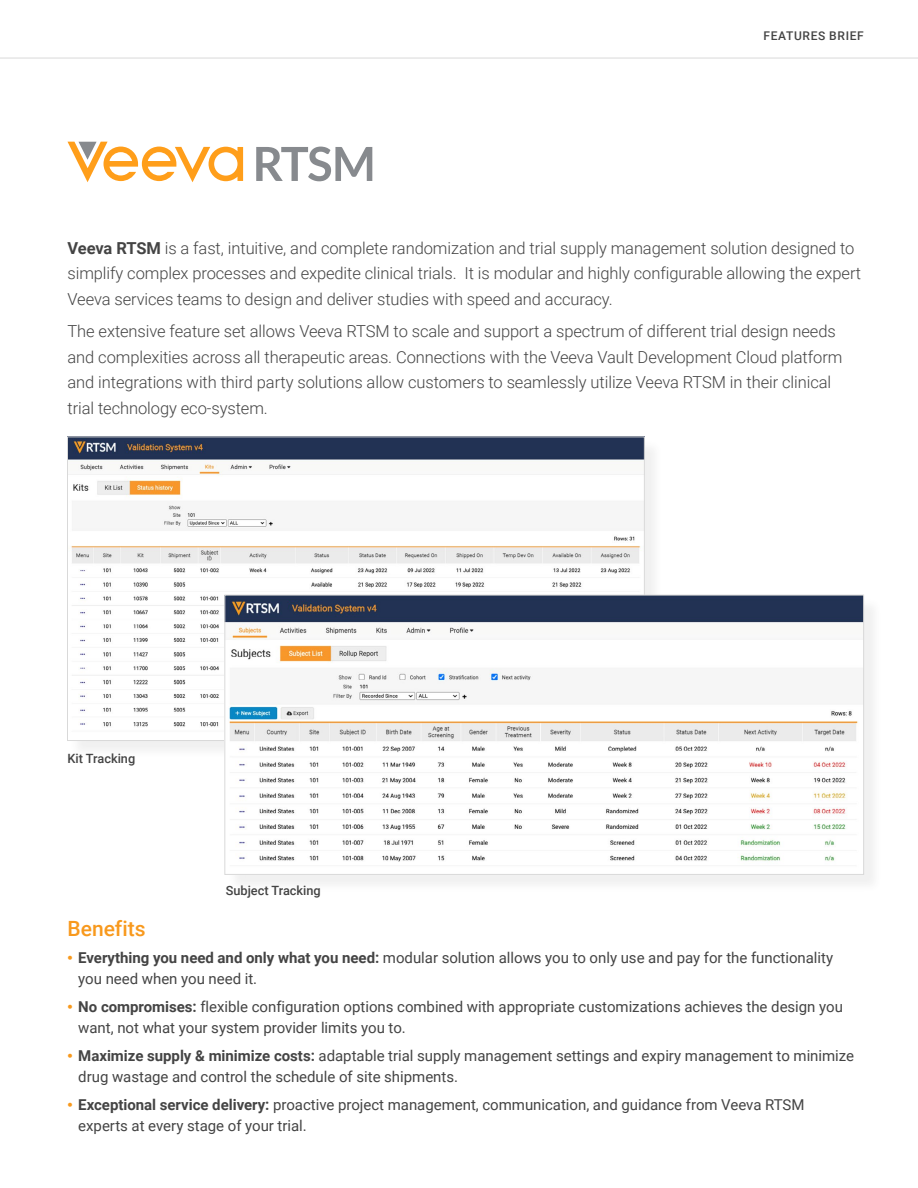
<style>
.page{position:relative;width:918px;height:1188px;background:#fff}
.page>*{position:absolute;margin:0;border:0;box-sizing:border-box;transform-origin:0 0}
.t1{font:500 21px "Roboto";color:#f8991d}
.t2{font:300 16.5px/25.5px "Roboto";letter-spacing:-.005em;color:#444}
.t3{font:15px/21px "Roboto";color:#444}
.t4{font:500 12.75px "Roboto";color:#444}
.t5{font:500 12px "Roboto";letter-spacing:.055em;color:#444}
.s1{font-weight:700}
.s2{font-family:"Arial MT Std";font-weight:500;color:#f8991d}
</style>
<div class="page">
<hr style="left:0;top:58px;width:918px;height:1px;background:#d9d9d9">
<svg style="left:256px;top:147px;width:116px;height:34px"></svg>
<svg style="left:68px;top:142px;width:175px;height:40px"></svg>
<div style="left:69px;top:439px;width:594px;height:321px;background:#fafafa"></div>
<img style="left:69px;top:439px;width:574px;height:288px">
<div style="left:227px;top:597px;width:656px;height:297px;background:#fbfbfb"></div>
<img style="left:226px;top:597px;width:636px;height:265px">
<div style="left:224px;top:595px;width:640px;height:280px;border:1px solid #d9d9d9"></div>
<p class="t5" style="left:764px;top:27px;width:102px">FEATURES BRIEF</p>
<p class="t2" style="left:68px;top:235px;width:795px"><span class="s1">Veeva RTSM</span> is a fast, intuitive, and complete randomization and trial supply management solution designed to simplify complex processes and expedite clinical trials. It is modular and highly configurable allowing the expert<br>Veeva services teams to design and deliver studies with speed and accuracy.</p>
<p class="t2" style="left:68px;top:318px;width:776px">The extensive feature set allows Veeva RTSM to scale and support a spectrum of different trial design needs and complexities across all therapeutic areas. Connections with the Veeva Vault Development Cloud platform and integrations with third party solutions allow customers to seamlessly utilize Veeva RTSM in their clinical trial technology eco-system.</p>
<p class="t4" style="left:68px;top:750px;width:69px">Kit Tracking</p>
<p class="t4" style="left:226px;top:881px;width:97px">Subject Tracking</p>
<p class="t1" style="left:68px;top:914px;width:80px">Benefits</p>
<p class="t3" style="left:78px;top:947px;width:756px;text-indent:-11px"><span class="s2">•</span> <span class="s1">Everything you need and only what you need:</span> modular solution allows you to only use and pay for the functionality you need when you need it.</p>
<p class="t3" style="left:78px;top:996px;width:766px;text-indent:-11px"><span class="s2">•</span> <span class="s1">No compromises:</span> flexible configuration options combined with appropriate customizations achieves the design you want, not what your system provider limits you to.</p>
<p class="t3" style="left:78px;top:1045px;width:777px;text-indent:-11px"><span class="s2">•</span> <span class="s1">Maximize supply &amp; minimize costs:</span> adaptable trial supply management settings and expiry management to minimize drug wastage and control the schedule of site shipments.</p>
<p class="t3" style="left:78px;top:1093px;width:728px;text-indent:-11px"><span class="s2">•</span> <span class="s1">Exceptional service delivery:</span> proactive project management, communication, and guidance from Veeva RTSM experts at every stage of your trial.</p>
</div>
